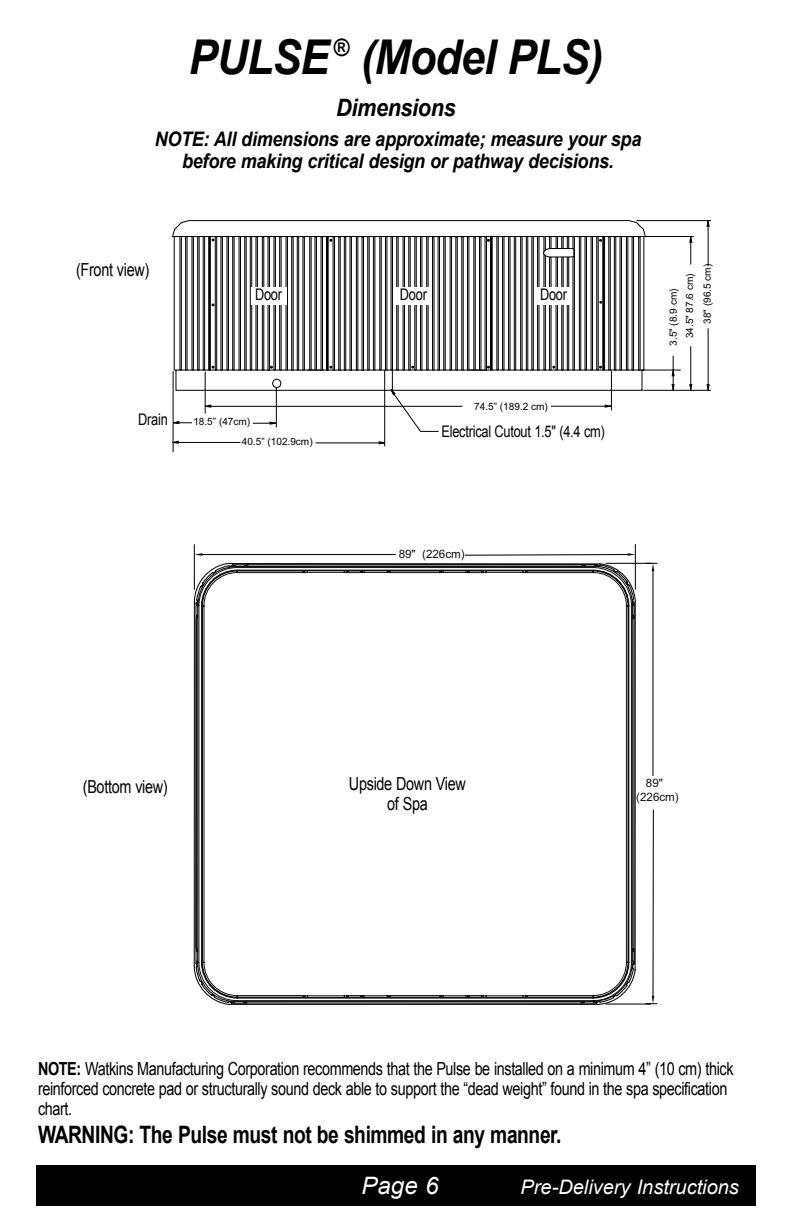
<style>
.page{position:relative;width:792px;height:1224px;background:#fff}
.page>*{position:absolute;margin:0;border:0;box-sizing:border-box;transform-origin:0 0}
.t1{font:italic 700 48px "Arial";letter-spacing:-.02em;color:#000;scale:.9 1}
.t2{font:32.4px "Arial";letter-spacing:-.01em;color:#000}
.t3{font:700 24px "Arial";letter-spacing:-.02em;color:#000;scale:.8 1}
.t4{font:italic 700 24px "Arial";letter-spacing:-.015em;color:#000;scale:.9 1}
.t5{font:italic 24px "Arial";color:#fff}
.t6{font:italic 700 20px/22px "Arial";letter-spacing:-.015em;color:#000;text-align:center;scale:.9 1}
.t7{font:italic 20px "Arial";color:#fff}
.t8{font:18px/20px "Arial";letter-spacing:-.025em;color:#000;scale:.8 1}
.t9{font:16px "Arial";letter-spacing:-.02em;color:#000;scale:.8 1}
.t10{font:11.6px/14px "Arial";color:#111211;text-align:center}
.t11{font:10px/16.2px "Arial";color:#000}
.s1{font-weight:700}
.s2{font-size:24px}
</style>
<div class="page">
<div style="left:36px;top:1165px;width:720px;height:41px;background:#000"></div>
<svg style="left:174px;top:220px;width:28px;height:151px"></svg>
<div style="left:180px;top:236px;width:2px;height:134px;border:1px solid #000"></div>
<div style="left:185px;top:236px;width:2px;height:134px;border:1px solid #000"></div>
<svg style="left:193px;top:544px;width:443px;height:461px"></svg>
<svg style="left:195px;top:553px;width:7px;height:3px"></svg>
<svg style="left:464px;top:553px;width:172px;height:3px"></svg>
<hr style="left:606px;top:563px;width:45px;height:1px;background:#111211">
<hr style="left:606px;top:1003px;width:44px;height:2px;background:#111211">
<hr style="left:652px;top:571px;width:2px;height:205px;background:#111211">
<hr style="left:652px;top:810px;width:2px;height:186px;background:#111211">
<svg style="left:651px;top:563px;width:6px;height:8px"></svg>
<svg style="left:650px;top:996px;width:7px;height:8px"></svg>
<hr style="left:173px;top:371px;width:1px;height:81px;background:#000">
<svg style="left:172px;top:421px;width:20px;height:3px"></svg>
<div style="left:192px;top:236px;width:2px;height:134px;border:1px solid #000"></div>
<div style="left:197px;top:236px;width:2px;height:134px;background:#fff;border:1px solid #000"></div>
<hr style="left:173px;top:442px;width:67px;height:1px;background:#000">
<svg style="left:172px;top:440px;width:7px;height:4px"></svg>
<svg style="left:202px;top:220px;width:509px;height:227px"></svg>
<div style="left:251px;top:287px;width:36px;height:18px;background:#fff"></div>
<div style="left:536px;top:287px;width:36px;height:18px;background:#fff"></div>
<div style="left:395px;top:287px;width:36px;height:18px;background:#fff"></div>
<h1 class="t1" style="left:189px;top:25px;width:462px">PULSE <sup>®</sup> (Model PLS)</h1>
<h3 class="t4" style="left:336px;top:92px;width:134px">Dimensions</h3>
<p class="t6" style="left:155px;top:128px;width:542px">NOTE: All dimensions are approximate; measure your spa before making critical design or pathway decisions.</p>
<h2 class="t2" style="left:349px;top:90px;width:107px">PULSE</h2>
<p class="t8" style="left:76px;top:260px;width:93px">(Front view)</p>
<p class="t9" style="left:255px;top:284px;width:35px">Door</p>
<p class="t9" style="left:400px;top:284px;width:35px">Door</p>
<p class="t9" style="left:540px;top:284px;width:35px">Door</p>
<p class="t9" style="left:138px;top:409px;width:38px">Drain</p>
<p class="t11" style="left:193px;top:414px;width:58px">18.5” (47cm)</p>
<p class="t11" style="left:242px;top:434px;width:72px">40.5” (102.9cm)</p>
<p class="t11" style="left:474px;top:399px;width:75px">74.5” (189.2 cm)</p>
<p class="t9" style="left:442px;top:421px;width:206px">Electrical Cutout 1.5" (4.4 cm)</p>
<p class="t11" style="left:665px;top:338px;width:67px;text-indent:-7px;rotate:-90deg">3.5" (8.9 cm)<br>34.5" 87.6 cm)</p>
<p class="t11" style="left:699px;top:324px;width:61px;rotate:-90deg">38" (96.5 cm)</p>
<p class="t10" style="left:399px;top:548px;width:67px">89" (226cm)</p>
<p class="t8" style="left:83px;top:777px;width:108px">(Bottom view)</p>
<p class="t8" style="left:349px;top:774px;width:148px;text-align:center">Upside Down View of Spa</p>
<p class="t10" style="left:636px;top:776px;width:44px">89" (226cm)</p>
<p class="t8" style="left:38px;top:1059px;width:871px"><span class="s1">NOTE:</span> Watkins Manufacturing Corporation recommends that the Pulse be installed on a minimum 4” (10 cm) thick reinforced concrete pad or structurally sound deck able to support the “dead weight” found in the spa specification chart.</p>
<h3 class="t3" style="left:38px;top:1118px;width:656px">WARNING: The Pulse must not be shimmed in any manner.</h3>
<h3 class="t5" style="left:362px;top:1170px;width:78px">Page 6</h3>
<p class="t7" style="left:521px;top:1174px;width:220px">Pre-Delivery Instructions<span class="s2">x</span></p>
</div>
